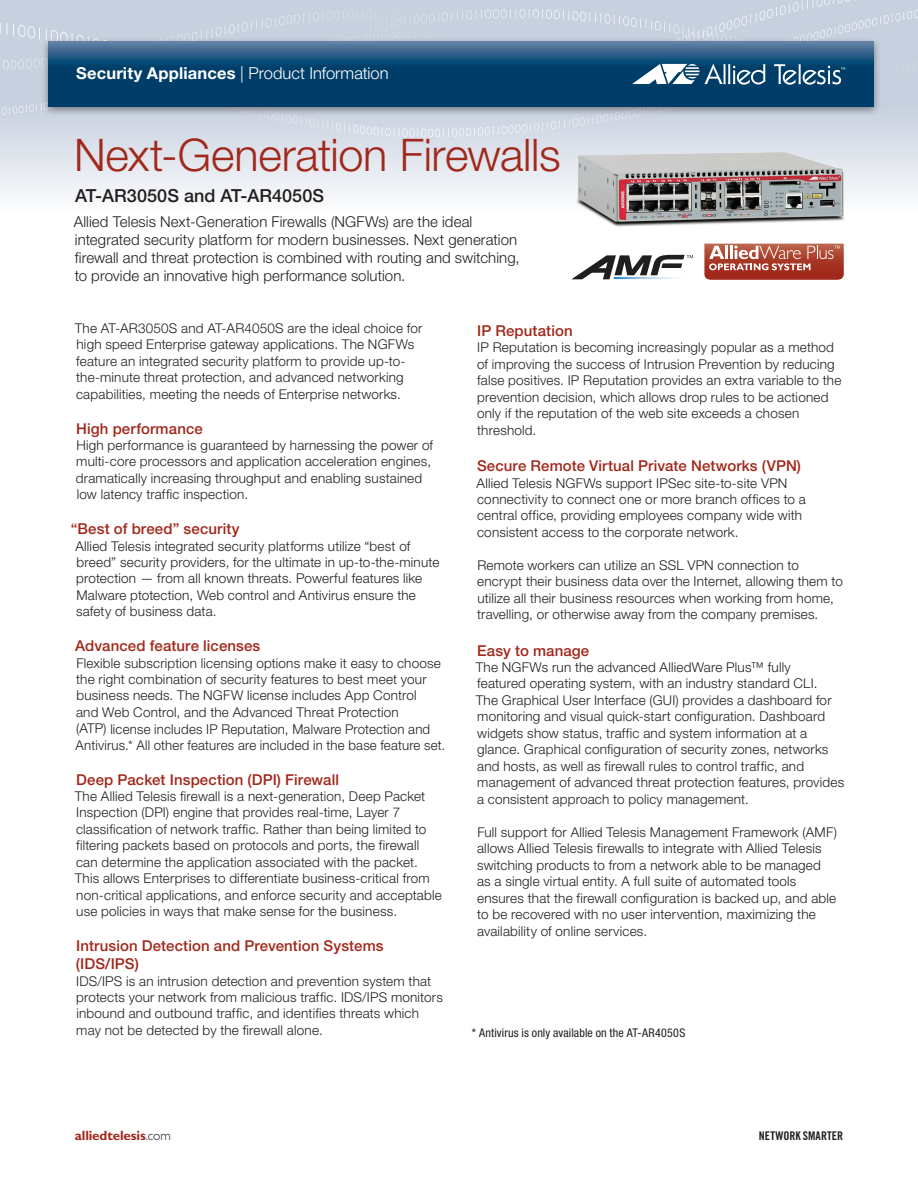
<style>
.page{position:relative;width:918px;height:1188px;background:#fff}
.page>*{position:absolute;margin:0;border:0;box-sizing:border-box;transform-origin:0 0}
.t1{font:300 45px "Helvetica Neue";letter-spacing:-.01em;color:#a1281b}
.t2{font:500 18px "Helvetica Neue";letter-spacing:.005em;color:#231f20}
.t3{font:300 16.5px "Helvetica Neue";color:#fff}
.t4{font:300 15px/18px "Helvetica Neue";letter-spacing:.005em;color:#231f20}
.t5{font:500 15px/18px "Helvetica Neue";letter-spacing:.005em;color:#a1281b}
.t6{font:300 13.5px/16.5px "Helvetica Neue";letter-spacing:.015em;color:#231f20}
.t7{font:700 13.5px "Gill Sans Std";letter-spacing:-.01em;color:#a1281b}
.t8{font:condensed 12px "Helvetica Neue";letter-spacing:.01em;color:#231f20}
.t9{font:12px "Trade Gothic Bold Cond Twenty";letter-spacing:.005em;color:#231f20}
.s1{font-weight:700}
.s2{font-weight:300;color:#231f20}
</style>
<div class="page">
<svg style="left:572px;top:255px;width:121px;height:24px"></svg>
<div style="left:0;top:0;width:918px;height:215px;background:linear-gradient(to bottom,#bbc6d8,#f0f2f6)"></div>
<svg style="left:351px;top:32px;width:95px;height:5px"></svg>
<svg style="left:0;top:21px;width:110px;height:32px;background:#c9d2e0"></svg>
<svg style="left:294px;top:10px;width:126px;height:14px;background:#c9d1e0"></svg>
<svg style="left:882px;top:58px;width:36px;height:20px"></svg>
<svg style="left:466px;top:9px;width:94px;height:11px"></svg>
<svg style="left:824px;top:0;width:94px;height:28px;background:#c9d2e0"></svg>
<div style="left:41px;top:37px;width:840px;height:80px;background:#231f20;opacity:.5"></div>
<svg style="left:49px;top:42px;width:825px;height:64px;background:#21567f"></svg>
<svg style="left:774px;top:64px;width:71px;height:21px"></svg>
<svg style="left:196px;top:64px;width:570px;height:45px;background:#124b72"></svg>
<svg style="left:704px;top:244px;width:140px;height:36px;background:#b85f51"></svg>
<img style="left:575px;top:152px;width:270px;height:75px">
<p class="t3" style="left:76px;top:63px;width:314px"><span class="s1">Security Appliances</span> | Product Information</p>
<h1 class="t1" style="left:74px;top:127px;width:488px">Next-Generation Firewalls</h1>
<h2 class="t2" style="left:75px;top:185px;width:250px">AT-AR3050S and AT-AR4050S</h2>
<p class="t4" style="left:74px;top:212px;width:447px">Allied Telesis Next-Generation Firewalls (NGFWs) are the ideal integrated security platform for modern businesses. Next generation firewall and threat protection is combined with routing and switching, to provide an innovative high performance solution.</p>
<p class="t6" style="left:75px;top:320px;width:349px">The AT-AR3050S and AT-AR4050S are the ideal choice for high speed Enterprise gateway applications. The NGFWs feature an integrated security platform to provide up-to&shy;the-minute threat protection, and advanced networking capabilities, meeting the needs of Enterprise networks.</p>
<p class="t5" style="left:76px;top:419px;width:128px">High performance</p>
<p class="t6" style="left:76px;top:437px;width:359px">High performance is guaranteed by harnessing the power of multi-core processors and application acceleration engines, dramatically increasing throughput and enabling sustained low latency traffic inspection.</p>
<p class="t5" style="left:71px;top:520px;width:171px">“Best of breed” security</p>
<p class="t6" style="left:76px;top:537px;width:365px">Allied Telesis integrated security platforms utilize “best of breed” security providers, for the ultimate in up-to-the-minute protection — from all known threats. Powerful features like Malware ptotection, Web control and Antivirus ensure the safety of business data.</p>
<p class="t5" style="left:75px;top:637px;width:187px">Advanced feature licenses</p>
<p class="t6" style="left:76px;top:654px;width:371px">Flexible subscription licensing options make it easy to choose the right combination of security features to best meet your business needs. The NGFW license includes App Control<br>and Web Control, and the Advanced Threat Protection<br>(ATP) license includes IP Reputation, Malware Protection and Antivirus.* All other features are included in the base feature set.</p>
<p class="t5" style="left:76px;top:770px;width:264px">Deep Packet Inspection (DPI) Firewall</p>
<p class="t6" style="left:75px;top:788px;width:369px">The Allied Telesis firewall is a next-generation, Deep Packet Inspection (DPI) engine that provides real-time, Layer 7 classification of network traffic. Rather than being limited to filtering packets based on protocols and ports, the firewall can determine the application associated with the packet.<br>This allows Enterprises to differentiate business-critical from non-critical applications, and enforce security and acceptable use policies in ways that make sense for the business.</p>
<p class="t5" style="left:76px;top:937px;width:309px">Intrusion Detection and Prevention Systems (IDS/IPS)</p>
<p class="t6" style="left:76px;top:972px;width:368px">IDS/IPS is an intrusion detection and prevention system that protects your network from malicious traffic. IDS/IPS monitors inbound and outbound traffic, and identifies threats which may not be detected by the firewall alone.</p>
<p class="t5" style="left:477px;top:321px;width:97px">IP Reputation</p>
<p class="t6" style="left:477px;top:339px;width:366px">IP Reputation is becoming increasingly popular as a method of improving the success of Intrusion Prevention by reducing false positives. IP Reputation provides an extra variable to the prevention decision, which allows drop rules to be actioned only if the reputation of the web site exceeds a chosen threshold.</p>
<p class="t5" style="left:477px;top:457px;width:326px">Secure Remote Virtual Private Networks (VPN)</p>
<p class="t6" style="left:477px;top:474px;width:331px">Allied Telesis NGFWs support IPSec site-to-site VPN connectivity to connect one or more branch offices to a central office, providing employees company wide with consistent access to the corporate network.</p>
<p class="t6" style="left:477px;top:557px;width:367px">Remote workers can utilize an SSL VPN connection to encrypt their business data over the Internet, allowing them to utilize all their business resources when working from home, travelling, or otherwise away from the company premises.</p>
<p class="t5" style="left:477px;top:641px;width:114px">Easy to manage</p>
<p class="t6" style="left:476px;top:659px;width:370px">The NGFWs run the advanced AlliedWare Plus™ fully<br>featured operating system, with an industry standard CLI.<br>The Graphical User Interface (GUI) provides a dashboard for monitoring and visual quick-start configuration. Dashboard widgets show status, traffic and system information at a glance. Graphical configuration of security zones, networks and hosts, as well as firewall rules to control traffic, and management of advanced threat protection features, provides a consistent approach to policy management.</p>
<p class="t6" style="left:477px;top:824px;width:362px">Full support for Allied Telesis Management Framework (AMF) allows Allied Telesis firewalls to integrate with Allied Telesis switching products to from a network able to be managed as a single virtual entity. A full suite of automated tools ensures that the firewall configuration is backed up, and able to be recovered with no user intervention, maximizing the availability of online services.</p>
<p class="t8" style="left:472px;top:1026px;width:215px">* Antivirus is only available on the AT-AR4050S</p>
<p class="t7" style="left:75px;top:1128px;width:98px">alliedtelesis<span class="s2">.com</span></p>
<p class="t9" style="left:759px;top:1129px;width:86px">NETWORK SMARTER</p>
</div>
